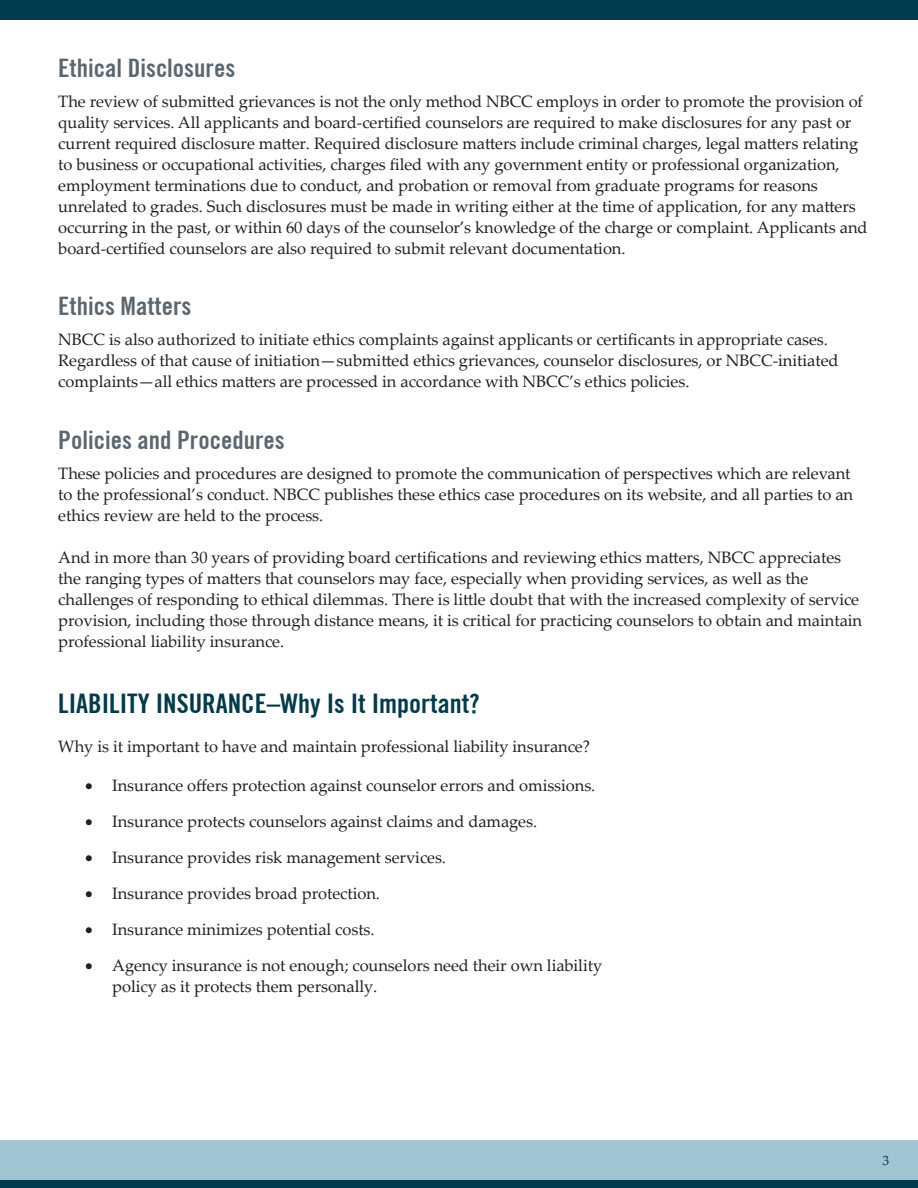
<style>
.page{position:relative;width:918px;height:1188px;background:#fff}
.page>*{position:absolute;margin:0;border:0;box-sizing:border-box;transform-origin:0 0}
.t1{font:700 condensed 27px "Trade Gothic No.20";color:#003b4d}
.t2{font:700 condensed 25.5px "Trade Gothic No.20";color:#5a6670}
.t3{font:16.5px/21px "Palatino Linotype";letter-spacing:-.005em;color:#231f20}
.t4{font:13.5px "Palatino Linotype";color:#003b4d}
</style>
<div class="page">
<div style="left:0;top:0;width:918px;height:20px;background:#003b4d"></div>
<div style="left:0;top:1140px;width:918px;height:48px;background:#a0c6d4"></div>
<div style="left:0;top:1180px;width:918px;height:8px;background:#003b4d"></div>
<p class="t2" style="left:58px;top:52px;width:178px">Ethical Disclosures</p>
<p class="t3" style="left:58px;top:90px;width:811px">The review of submitted grievances is not the only method NBCC employs in order to promote the provision of quality services. All applicants and board-certified counselors are required to make disclosures for any past or current required disclosure matter. Required disclosure matters include criminal charges, legal matters relating to business or occupational activities, charges filed with any government entity or professional organization, employment terminations due to conduct, and probation or removal from graduate programs for reasons unrelated to grades. Such disclosures must be made in writing either at the time of application, for any matters occurring in the past, or within 60 days of the counselor’s knowledge of the charge or complaint. Applicants and board-certified counselors are also required to submit relevant documentation.</p>
<p class="t2" style="left:58px;top:291px;width:135px">Ethics Matters</p>
<p class="t3" style="left:58px;top:329px;width:782px">NBCC is also authorized to initiate ethics complaints against applicants or certificants in appropriate cases.<br>Regardless of that cause of initiation—submitted ethics grievances, counselor disclosures, or NBCC-initiated complaints—all ethics matters are processed in accordance with NBCC’s ethics policies.</p>
<p class="t2" style="left:58px;top:424px;width:228px">Policies and Procedures</p>
<p class="t3" style="left:58px;top:462px;width:796px">These policies and procedures are designed to promote the communication of perspectives which are relevant to the professional’s conduct. NBCC publishes these ethics case procedures on its website, and all parties to an ethics review are held to the process.</p>
<p class="t3" style="left:58px;top:546px;width:805px">And in more than 30 years of providing board certifications and reviewing ethics matters, NBCC appreciates the ranging types of matters that counselors may face, especially when providing services, as well as the challenges of responding to ethical dilemmas. There is little doubt that with the increased complexity of service provision, including those through distance means, it is critical for practicing counselors to obtain and maintain professional liability insurance.</p>
<p class="t1" style="left:58px;top:687px;width:423px">LIABILITY INSURANCE–Why Is It Important?</p>
<p class="t3" style="left:58px;top:735px;width:533px">Why is it important to have and maintain professional liability insurance?</p>
<p class="t3" style="left:85px;top:774px;width:512px">• Insurance offers protection against counselor errors and omissions.</p>
<p class="t3" style="left:85px;top:810px;width:453px">• Insurance protects counselors against claims and damages.</p>
<p class="t3" style="left:85px;top:846px;width:362px">• Insurance provides risk management services.</p>
<p class="t3" style="left:85px;top:882px;width:296px">• Insurance provides broad protection.</p>
<p class="t3" style="left:85px;top:918px;width:291px">• Insurance minimizes potential costs.</p>
<p class="t3" style="left:112px;top:954px;width:491px;text-indent:-27px">• Agency insurance is not enough; counselors need their own liability policy as it protects them personally.</p>
<p class="t4" style="left:882px;top:1151px;width:8px">3</p>
</div>
